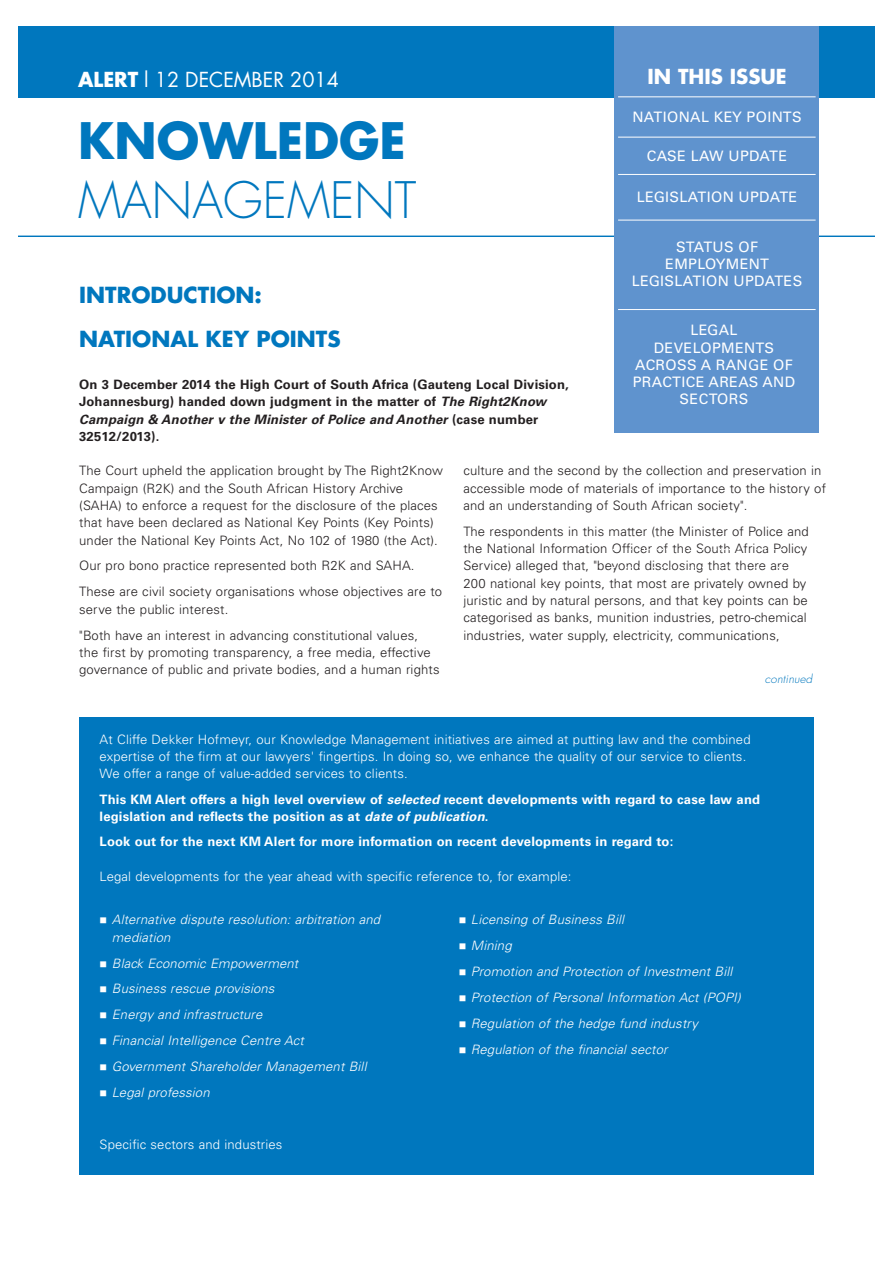
<style>
.page{position:relative;width:893px;height:1263px;background:#fff}
.page>*{position:absolute;margin:0;border:0;box-sizing:border-box;transform-origin:0 0}
.t1{font:300 48.9px "Futura Std";color:#0077be}
.t2{font:700 48.9px "Futura Std";color:#0077be}
.t3{font:700 21.6px/43.7px "Futura Std";color:#0077be}
.t4{font:20.1px "Futura Std";color:#fff}
.t5{font:700 20.1px "Futura Std";color:#fff}
.t6{font:14.4px/17.2px "Univers LT Std";letter-spacing:.025em;color:#fff;text-align:center}
.t7{font:300 12.9px/17.2px "Univers LT Std";letter-spacing:.01em;color:#231f20}
.t8{font:italic 300 12.9px/17.2px "Univers LT Std";letter-spacing:.01em;color:#fff}
.t9{font:300 12.9px/17.2px "Univers LT Std";letter-spacing:.01em;color:#fff}
.t10{font:700 12.9px/17.2px "Univers LT Std";letter-spacing:.01em;color:#fff}
.t11{font:700 12.9px/17.2px "Univers LT Std";letter-spacing:.01em;color:#231f20}
.t12{font:italic 300 11.55px "Futura Std";letter-spacing:.01em;color:#0077be}
.s1{font-weight:700}
.s2{font-style:italic}
</style>
<div class="page">
<div style="left:79px;top:717px;width:734px;height:458px;background:#0077be"></div>
<div style="left:18px;top:26px;width:856px;height:71px;background:#0077be"></div>
<hr style="left:18px;top:236px;width:856px;height:1px;background:#0077be">
<div style="left:614px;top:26px;width:204px;height:406px;background:#5f93ce"></div>
<hr style="left:618px;top:96px;width:197px;height:1px;background:#fff">
<hr style="left:618px;top:137px;width:197px;height:1px;background:#fff">
<hr style="left:618px;top:174px;width:197px;height:1px;background:#fff">
<hr style="left:618px;top:220px;width:197px;height:1px;background:#fff">
<hr style="left:618px;top:309px;width:197px;height:1px;background:#fff">
<h3 class="t4" style="left:78px;top:70px;width:262px"><span class="s1">ALERT</span> l 12 DECEMBER 2014</h3>
<h1 class="t2" style="left:78px;top:118px;width:329px">KNOWLEDGE</h1>
<h1 class="t1" style="left:78px;top:177px;width:339px">MANAGEMENT</h1>
<h2 class="t3" style="left:79px;top:275px;width:263px">INTRODUCTION:<br>NATIONAL KEY POINTS</h2>
<p class="t11" style="left:79px;top:377px;width:491px">On 3 December 2014 the High Court of South Africa (Gauteng Local Division, Johannesburg) handed down judgment in the matter of <span class="s2">The Right2Know Campaign &amp; Another v the Minister of Police and Another</span> (case number 32512/2013).</p>
<h3 class="t5" style="left:647px;top:68px;width:141px">IN THIS ISSUE</h3>
<p class="t6" style="left:632px;top:109px;width:171px">NATIONAL KEY POINTS</p>
<p class="t6" style="left:647px;top:148px;width:142px">CASE LAW UPDATE</p>
<p class="t6" style="left:636px;top:190px;width:162px">LEGISLATION UPDATE</p>
<p class="t6" style="left:631px;top:239px;width:172px">STATUS OF<br>EMPLOYMENT<br>LEGISLATION UPDATES</p>
<p class="t6" style="left:632px;top:323px;width:164px">LEGAL<br>DEVELOPMENTS<br>ACROSS A RANGE OF<br>PRACTICE AREAS AND<br>SECTORS</p>
<p class="t7" style="left:79px;top:463px;width:365px">The Court upheld the application brought by The Right2Know Campaign (R2K) and the South African History Archive (SAHA) to enforce a request for the disclosure of the places that have been declared as National Key Points (Key Points) under the National Key Points Act, No 102 of 1980 (the Act).</p>
<p class="t7" style="left:79px;top:554px;width:364px;line-height:26px">Our pro bono practice represented both R2K and SAHA.<br>These are civil society organisations whose objectives are to</p>
<p class="t7" style="left:79px;top:597px;width:340px;line-height:26px">serve the public interest.<br>"Both have an interest in advancing constitutional values,</p>
<p class="t7" style="left:79px;top:644px;width:362px">the first by promoting transparency, a free media, effective governance of public and private bodies, and a human rights</p>
<p class="t7" style="left:463px;top:463px;width:364px">culture and the second by the collection and preservation in accessible mode of materials of importance to the history of and an understanding of South African society".</p>
<p class="t7" style="left:463px;top:524px;width:347px">The respondents in this matter (the Minister of Police and the National Information Officer of the South Africa Policy Service) alleged that, "beyond disclosing that there are 200 national key points, that most are privately owned by juristic and by natural persons, and that key points can be categorised as banks, munition industries, petro-chemical industries, water supply, electricity, communications,</p>
<p class="t12" style="left:764px;top:673px;width:49px">continued</p>
<p class="t9" style="left:100px;top:731px;width:652px">At Cliffe Dekker Hofmeyr, our Knowledge Management initiatives are aimed at putting law and the combined expertise of the firm at our lawyers' fingertips. In doing so, we enhance the quality of our service to clients.<br>We offer a range of value-added services to clients.</p>
<p class="t10" style="left:100px;top:791px;width:662px">This KM Alert offers a high level overview of <span class="s2">selected</span> recent developments with regard to case law and legislation and reflects the position as at <span class="s2">date of publication</span>.</p>
<p class="t10" style="left:100px;top:834px;width:575px">Look out for the next KM Alert for more information on recent developments in regard to:</p>
<p class="t9" style="left:100px;top:869px;width:473px">Legal developments for the year ahead with specific reference to, for example:</p>
<p class="t8" style="left:112px;top:912px;width:270px;text-indent:-12px">■ Alternative dispute resolution: arbitration and mediation</p>
<p class="t8" style="left:100px;top:955px;width:200px">■ Black Economic Empowerment</p>
<p class="t8" style="left:100px;top:981px;width:176px">■ Business rescue provisions</p>
<p class="t8" style="left:100px;top:1007px;width:164px">■ Energy and infrastructure</p>
<p class="t8" style="left:100px;top:1033px;width:206px">■ Financial Intelligence Centre Act</p>
<p class="t8" style="left:100px;top:1059px;width:268px">■ Government Shareholder Management Bill</p>
<p class="t8" style="left:100px;top:1085px;width:111px">■ Legal profession</p>
<p class="t8" style="left:458px;top:912px;width:167px">■ Licensing of Business Bill</p>
<p class="t8" style="left:458px;top:938px;width:54px">■ Mining</p>
<p class="t8" style="left:458px;top:964px;width:275px">■ Promotion and Protection of Investment Bill</p>
<p class="t8" style="left:458px;top:990px;width:283px">■ Protection of Personal Information Act (POPI)</p>
<p class="t8" style="left:458px;top:1016px;width:241px">■ Regulation of the hedge fund industry</p>
<p class="t8" style="left:458px;top:1042px;width:210px">■ Regulation of the financial sector</p>
<p class="t9" style="left:100px;top:1136px;width:184px">Specific sectors and industries</p>
</div>
